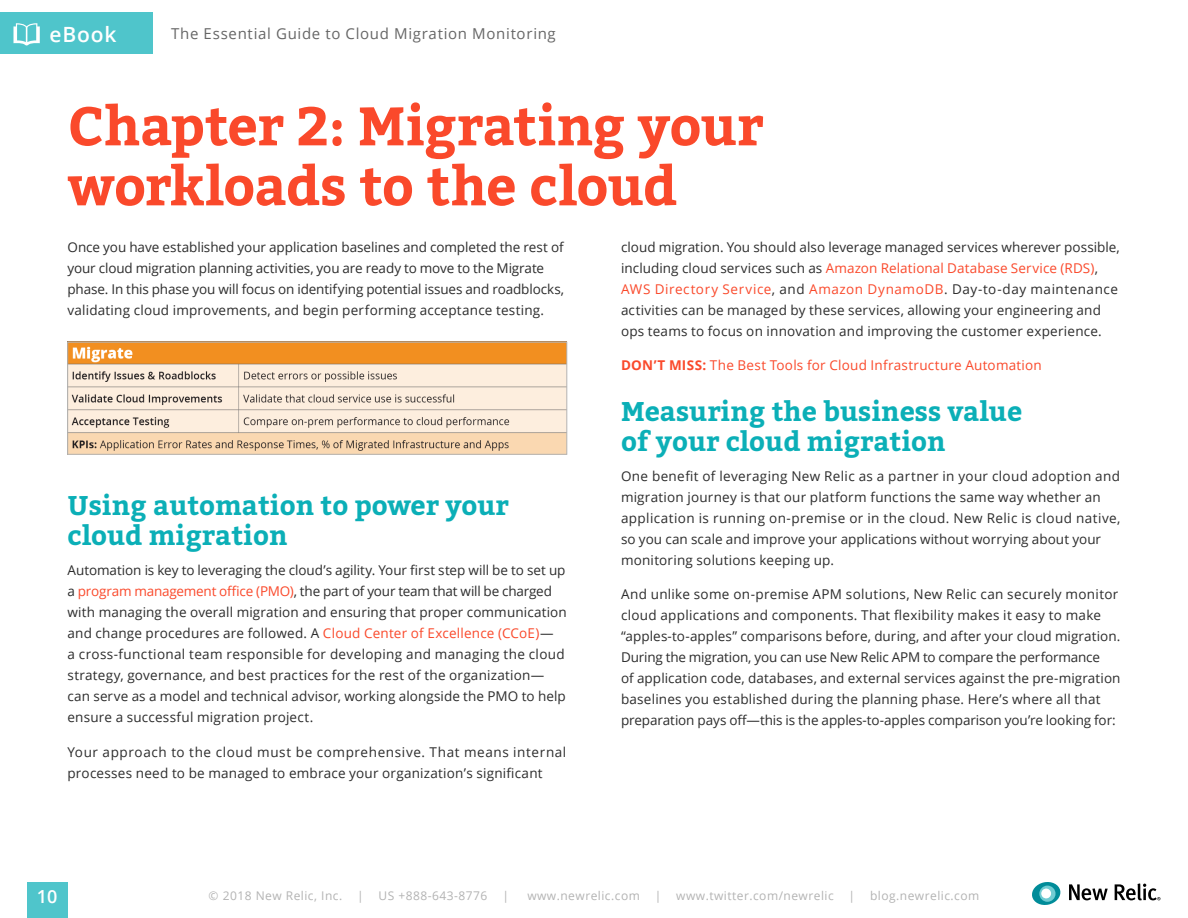
<style>
.page{position:relative;width:1188px;height:918px;background:#fff}
.page>*{position:absolute;margin:0;border:0;box-sizing:border-box;transform-origin:0 0}
.Header_1{font:700 54px/60px "Bitter";letter-spacing:-.01em;color:#fa492b}
.SubHead1{font:700 27px/30px "Bitter";color:#0bafb7}
.t1{font:600 21px "Open Sans";letter-spacing:.04em;color:#fff}
.t2{font:600 18px "Open Sans";color:#fff}
.t3{font:15px "Open Sans";letter-spacing:.045em;color:#666}
.Body_Copy{font:13.5px/21px "Open Sans";letter-spacing:.01em;color:#2c2c2c}
.Body_Copy-2{font:13.5px "Open Sans";letter-spacing:.015em;color:#fa492b}
.t4{font:12px "Open Sans";letter-spacing:.04em;color:#b3b3b3}
.s1{color:#fa492b}
.s2{font-weight:700}
</style>
<div class="page">
<div style="left:0;top:13px;width:153px;height:41px;background:#4fc5cb"></div>
<svg style="left:14px;top:23px;width:26px;height:23px"></svg>
<svg style="left:1069px;top:884px;width:39px;height:16px"></svg>
<svg style="left:1115px;top:883px;width:46px;height:17px"></svg>
<svg style="left:1032px;top:882px;width:29px;height:22px"></svg>
<div style="left:27px;top:882px;width:41px;height:36px;background:#4fc5cb"></div>
<img style="left:70px;top:344px;width:495px;height:108px">
<div style="left:68px;top:342px;width:499px;height:112px;border:1px solid #b4b4b4"></div>
<h3 class="t1" style="left:50px;top:20px;width:68px">eBook</h3>
<p class="t3" style="left:171px;top:24px;width:386px">The Essential Guide to Cloud Migration Monitoring</p>
<p class="Header_1" style="left:68px;top:98px;width:697px">Chapter 2: Migrating your workloads to the cloud</p>
<p class="Body_Copy" style="left:68px;top:236px;width:498px">Once you have established your application baselines and completed the rest of your cloud migration planning activities, you are ready to move to the Migrate phase. In this phase you will focus on identifying potential issues and roadblocks, validating cloud improvements, and begin performing acceptance testing.</p>
<p class="Body_Copy" style="left:621px;top:236px;width:500px">cloud migration. You should also leverage managed services wherever possible, including cloud services such as <span class="s1">Amazon Relational Database Service (RDS)</span>, <span class="s1">AWS Directory Service</span>, and <span class="s1">Amazon DynamoDB</span>. Day-to-day maintenance activities can be managed by these services, allowing your engineering and ops teams to focus on innovation and improving the customer experience.</p>
<p class="Body_Copy-2" style="left:621px;top:356px;width:422px"><span class="s2">DON’T MISS:</span> The Best Tools for Cloud Infrastructure Automation</p>
<p class="SubHead1" style="left:621px;top:397px;width:403px">Measuring the business value of your cloud migration</p>
<p class="Body_Copy" style="left:621px;top:465px;width:501px">One benefit of leveraging New Relic as a partner in your cloud adoption and migration journey is that our platform functions the same way whether an application is running on-premise or in the cloud. New Relic is cloud native, so you can scale and improve your applications without worrying about your monitoring solutions keeping up.</p>
<p class="Body_Copy" style="left:621px;top:583px;width:501px">And unlike some on-premise APM solutions, New Relic can securely monitor cloud applications and components. That flexibility makes it easy to make “apples-to-apples” comparisons before, during, and after your cloud migration.<br>During the migration, you can use New Relic APM to compare the performance<br>of application code, databases, and external services against the pre-migration baselines you established during the planning phase. Here’s where all that preparation pays off—this is the apples-to-apples comparison you’re looking for:</p>
<p class="SubHead1" style="left:68px;top:491px;width:443px">Using automation to power your cloud migration</p>
<p class="Body_Copy" style="left:68px;top:559px;width:501px">Automation is key to leveraging the cloud’s agility. Your first step will be to set up a <span class="s1">program management office (PMO)</span>, the part of your team that will be charged with managing the overall migration and ensuring that proper communication and change procedures are followed. A <span class="s1">Cloud Center of Excellence (CCoE)</span>—<br>a cross-functional team responsible for developing and managing the cloud strategy, governance, and best practices for the rest of the organization— can serve as a model and technical advisor, working alongside the PMO to help ensure a successful migration project.</p>
<p class="Body_Copy" style="left:68px;top:741px;width:500px">Your approach to the cloud must be comprehensive. That means internal processes need to be managed to embrace your organization’s significant</p>
<h3 class="t2" style="left:37px;top:884px;width:22px">10</h3>
<p class="t4" style="left:209px;top:888px;width:302px">© 2018 New Relic, Inc. | US +888-643-8776 |</p>
<p class="t4" style="left:527px;top:888px;width:454px">www.newrelic.com | www.twitter.com/newrelic | blog.newrelic.com</p>
</div>
